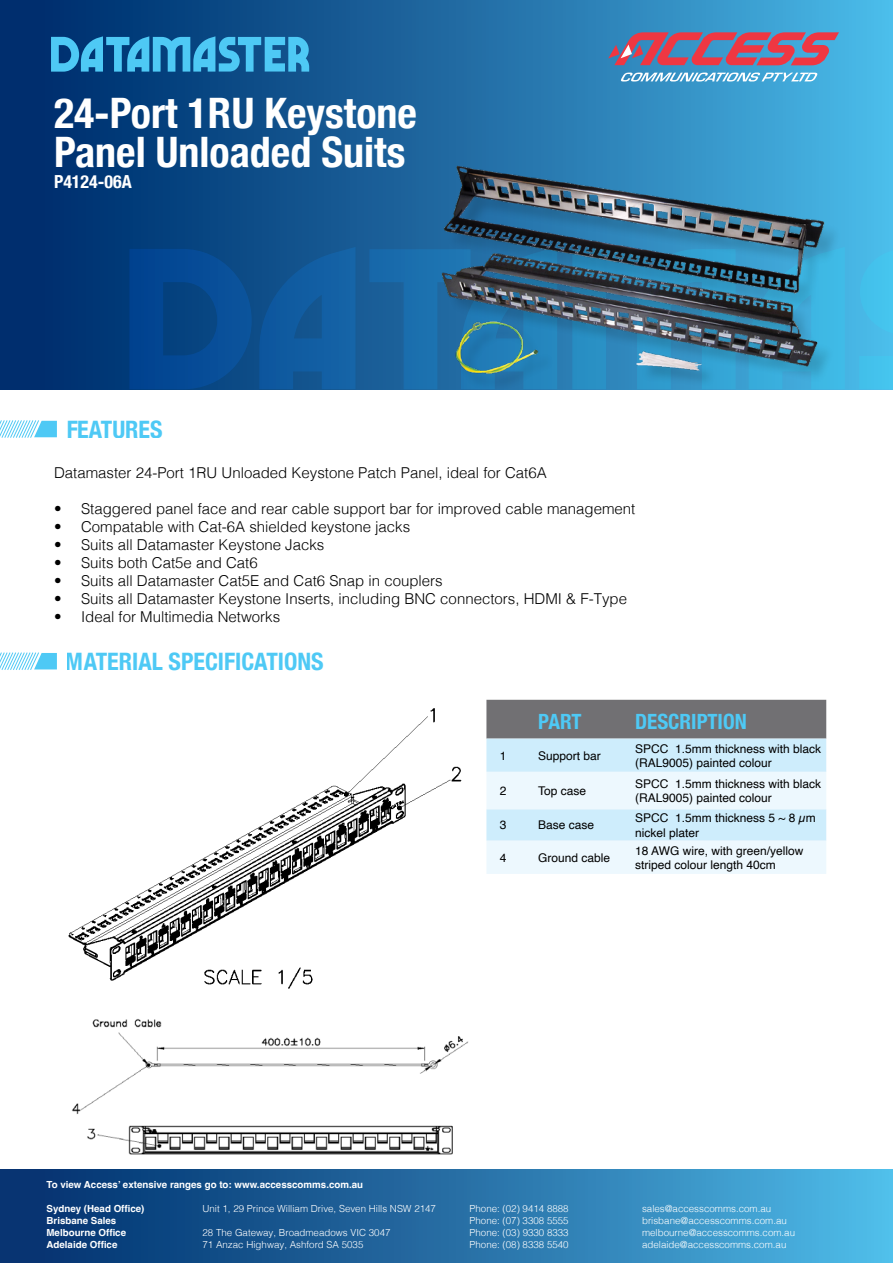
<style>
.page{position:relative;width:893px;height:1263px;background:#fff}
.page>*{position:absolute;margin:0;border:0;box-sizing:border-box;transform-origin:0 0}
.t1{font:700 condensed 42px/39px "Helvetica Neue";color:#fff}
.t2{font:700 condensed 24px "Helvetica Neue";color:#4ec9f5}
.t3{font:700 condensed 21px "Helvetica Neue";color:#4ec9f5}
.t4{font:700 condensed 18px "Helvetica Neue";color:#fff}
.t5{font:300 15px "Helvetica";color:#000}
.t6{font:12px/14.4px "Helvetica";color:#000}
.t7{font:300 9.75px "Helvetica";color:#fff}
.t8{font:700 9.75px "Helvetica";color:#fff}
</style>
<div class="page">
<div style="left:0;top:1169px;width:893px;height:94px;background:linear-gradient(to right,#002a69,#4eb8e5)"></div>
<div style="left:0;top:0;width:893px;height:390px;background:linear-gradient(to right,#002464,#49b6e5)"></div>
<svg style="left:841px;top:247px;width:4px;height:142px"></svg>
<svg style="left:259px;top:247px;width:97px;height:142px;background:#115a9c"></svg>
<svg style="left:859px;top:249px;width:34px;height:140px;background:#45bfea"></svg>
<svg style="left:369px;top:247px;width:75px;height:142px;background:#1a68a5"></svg>
<svg style="left:129px;top:249px;width:123px;height:140px;background:#05488e"></svg>
<svg style="left:51px;top:36px;width:258px;height:36px;background:#3193c6"></svg>
<svg style="left:608px;top:32px;width:231px;height:33px;background:#9f637f"></svg>
<svg style="left:620px;top:73px;width:198px;height:9px"></svg>
<img style="left:68px;top:708px;width:394px;height:281px">
<div style="left:444px;top:169px;width:397px;height:222px;background:#000;opacity:.15"></div>
<img style="left:439px;top:162px;width:387px;height:221px">
<img style="left:72px;top:1019px;width:396px;height:136px">
<svg style="left:486px;top:700px;width:340px;height:174px;background:#c6d6de"></svg>
<svg style="left:0;top:420px;width:57px;height:18px"></svg>
<svg style="left:0;top:652px;width:57px;height:18px"></svg>
<p class="t1" style="left:54px;top:90px;width:364px">24-Port 1RU Keystone<br>Panel Unloaded Suits</p>
<p class="t4" style="left:54px;top:167px;width:79px">P4124-06A</p>
<h2 class="t2" style="left:66px;top:409px;width:98px">FEATURES</h2>
<p class="t5" style="left:54px;top:460px;width:494px">Datamaster 24-Port 1RU Unloaded Keystone Patch Panel, ideal for Cat6A</p>
<p class="t5" style="left:54px;top:496px;width:583px">• Staggered panel face and rear cable support bar for improved cable management</p>
<p class="t5" style="left:54px;top:514px;width:358px">• Compatable with Cat-6A shielded keystone jacks</p>
<p class="t5" style="left:54px;top:532px;width:272px">• Suits all Datamaster Keystone Jacks</p>
<p class="t5" style="left:54px;top:550px;width:205px">• Suits both Cat5e and Cat6</p>
<p class="t5" style="left:54px;top:568px;width:390px">• Suits all Datamaster Cat5E and Cat6 Snap in couplers</p>
<p class="t5" style="left:54px;top:586px;width:575px">• Suits all Datamaster Keystone Inserts, including BNC connectors, HDMI &amp; F-Type</p>
<p class="t5" style="left:54px;top:604px;width:228px">• Ideal for Multimedia Networks</p>
<h2 class="t2" style="left:66px;top:641px;width:259px">MATERIAL SPECIFICATIONS</h2>
<p class="t3" style="left:538px;top:704px;width:45px">PART</p>
<p class="t3" style="left:635px;top:704px;width:113px">DESCRIPTION</p>
<p class="t6" style="left:500px;top:749px;width:8px">1</p>
<p class="t6" style="left:538px;top:749px;width:64px">Support bar</p>
<p class="t6" style="left:635px;top:741px;width:188px">SPCC 1.5mm thickness with black (RAL9005) painted colour</p>
<p class="t6" style="left:500px;top:784px;width:8px">2</p>
<p class="t6" style="left:538px;top:784px;width:50px">Top case</p>
<p class="t6" style="left:635px;top:777px;width:188px">SPCC 1.5mm thickness with black (RAL9005) painted colour</p>
<p class="t6" style="left:500px;top:818px;width:8px">3</p>
<p class="t6" style="left:538px;top:818px;width:58px">Base case</p>
<p class="t6" style="left:635px;top:811px;width:182px">SPCC 1.5mm thickness 5 ~ 8 µm nickel plater</p>
<p class="t6" style="left:500px;top:851px;width:8px">4</p>
<p class="t6" style="left:538px;top:851px;width:74px">Ground cable</p>
<p class="t6" style="left:635px;top:843px;width:170px">18 AWG wire, with green/yellow striped colour length 40cm</p>
<p class="t8" style="left:46px;top:1178px;width:318px">To view Access’ extensive ranges go to: www.accesscomms.com.au</p>
<p class="t8" style="left:46px;top:1202px;width:100px">Sydney (Head Office)</p>
<p class="t7" style="left:203px;top:1200px;width:235px">Unit 1, 29 Prince William Drive, Seven Hills NSW 2147</p>
<p class="t7" style="left:470px;top:1200px;width:101px">Phone: (02) 9414 8888</p>
<p class="t7" style="left:642px;top:1200px;width:131px">sales@accesscomms.com.au</p>
<p class="t8" style="left:46px;top:1214px;width:71px">Brisbane Sales</p>
<p class="t7" style="left:470px;top:1212px;width:101px">Phone: (07) 3308 5555</p>
<p class="t7" style="left:642px;top:1212px;width:146px">brisbane@accesscomms.com.au</p>
<p class="t8" style="left:46px;top:1226px;width:81px">Melbourne Office</p>
<p class="t7" style="left:203px;top:1224px;width:190px">28 The Gateway, Broadmeadows VIC 3047</p>
<p class="t7" style="left:470px;top:1224px;width:101px">Phone: (03) 9330 8333</p>
<p class="t7" style="left:642px;top:1224px;width:155px">melbourne@accesscomms.com.au</p>
<p class="t8" style="left:46px;top:1238px;width:72px">Adelaide Office</p>
<p class="t7" style="left:202px;top:1236px;width:162px">71 Anzac Highway, Ashford SA 5035</p>
<p class="t7" style="left:470px;top:1236px;width:101px">Phone: (08) 8338 5540</p>
<p class="t7" style="left:642px;top:1236px;width:146px">adelaide@accesscomms.com.au</p>
</div>
